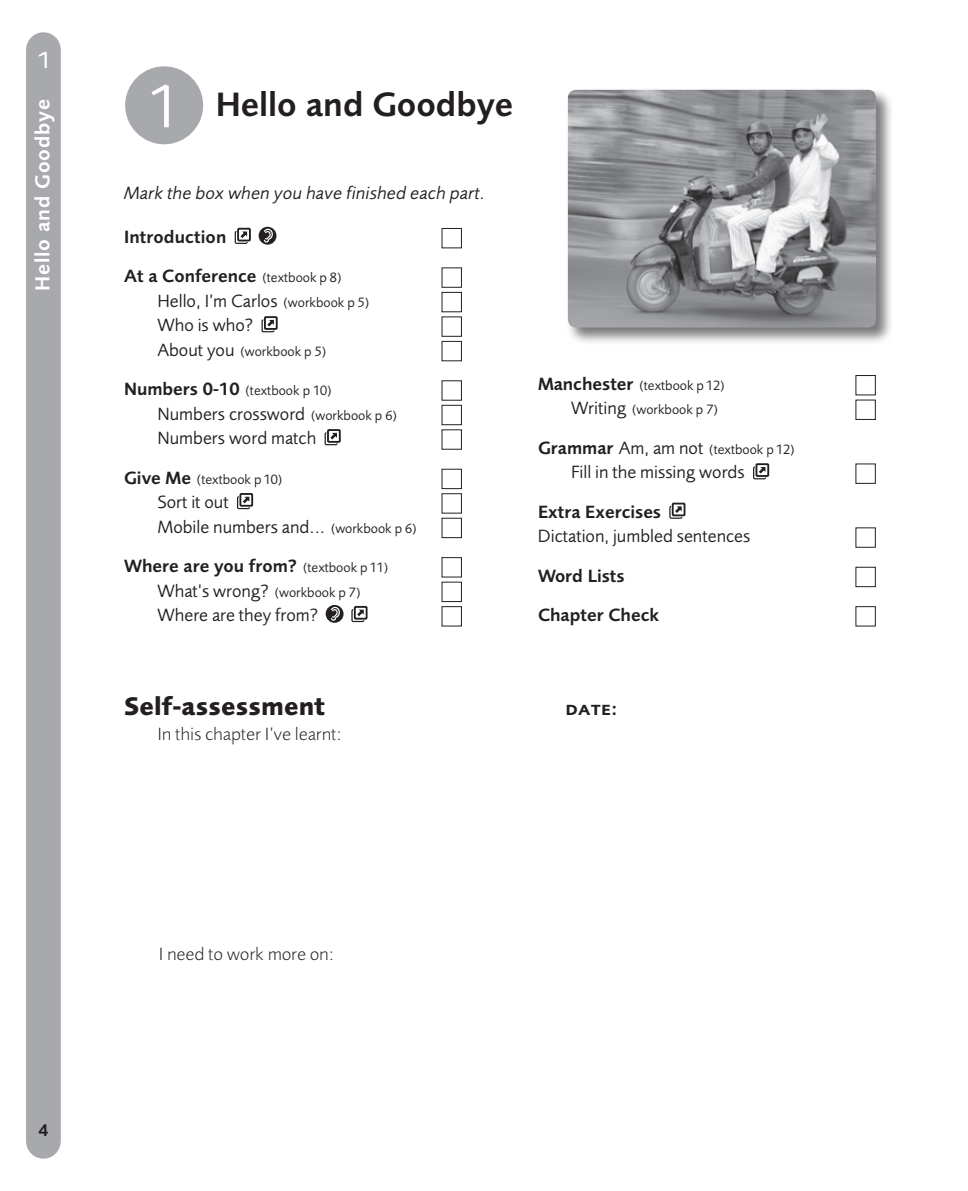
<style>
.page{position:relative;width:968px;height:1191px;background:#fff}
.page>*{position:absolute;margin:0;border:0;box-sizing:border-box;transform-origin:0 0}
.t1{font:600 35px "Foundry Sans";color:#231f20}
.t2{font:31.5px "Foundry Sans Expert";color:#fff}
.t3{font:700 26.25px "Foundry Sans";letter-spacing:.01em;color:#231f20}
.t4{font:600 21px "Foundry Sans";letter-spacing:.04em;color:#fff}
.t5{font:600 19.25px "Foundry Sans Expert";color:#231f20}
.t6{font:18.38px/24.5px "Foundry Sans";color:#231f20}
.t7{font:600 18.38px/39.4px "Foundry Sans";color:#231f20}
.t8{font:300 18.38px "Foundry Sans";color:#231f20}
.t9{font:italic 18.38px "Foundry Sans";letter-spacing:.01em;color:#231f20}
.t10{font:600 17.5px "Foundry Sans";color:#231f20}
.t11{font:14px/24.5px "Foundry Sans";color:#231f20}
.s1{font-weight:400;font-size:63px;color:#fff}
.s2{font-weight:400;font-size:14px}
.s3{font-size:14px}
.s4{font-size:18.38px}
.s5{font-weight:600;font-size:18.38px}
.s6{font-weight:600}
</style>
<div class="page">
<div style="left:26px;top:50px;width:35px;height:1091px;background:#a8a9ad"></div>
<svg style="left:235px;top:228px;width:16px;height:16px"></svg>
<svg style="left:258px;top:227px;width:18px;height:18px"></svg>
<svg style="left:261px;top:316px;width:16px;height:16px"></svg>
<div style="left:441px;top:405px;width:20px;height:20px;border:1px solid #231f20"></div>
<svg style="left:324px;top:429px;width:16px;height:16px"></svg>
<svg style="left:237px;top:493px;width:16px;height:16px"></svg>
<div style="left:441px;top:518px;width:20px;height:20px;border:1px solid #231f20"></div>
<svg style="left:325px;top:605px;width:18px;height:18px"></svg>
<svg style="left:351px;top:606px;width:16px;height:16px"></svg>
<div style="left:125px;top:66px;width:78px;height:78px;background:#a8a9ad;border-radius:50%"></div>
<svg style="left:753px;top:463px;width:16px;height:16px"></svg>
<svg style="left:669px;top:502px;width:16px;height:17px"></svg>
<div style="left:855px;top:567px;width:20px;height:20px;border:1px solid #231f20"></div>
<div style="left:565px;top:87px;width:328px;height:258px;background:#231f20;opacity:.6"></div>
<img style="left:567px;top:90px;width:309px;height:237px">
<h2 class="t2" style="left:38px;top:39px;width:13px">1</h2>
<p class="t4" style="left:30px;top:291px;width:193px;rotate:-90deg">Hello and Goodbye</p>
<h1 class="t1" style="left:148px;top:84px;width:366px"><span class="s1">1</span> Hello and Goodbye</h1>
<p class="t9" style="left:124px;top:182px;width:363px">Mark the box when you have finished each part.</p>
<p class="t7" style="left:124px;top:217px;width:219px">Introduction<br>At a Conference <span class="s2">(textbook p 8)</span></p>
<p class="t6" style="left:157px;top:288px;width:213px">Hello, I’m Carlos <span class="s3">(workbook p 5)<br></span>Who is who?</p>
<p class="t11" style="left:157px;top:339px;width:170px"><span class="s4">About you</span> (workbook p 5)</p>
<p class="t11" style="left:124px;top:378px;width:209px"><span class="s5">Numbers 0-10</span> (textbook p 10)</p>
<p class="t6" style="left:157px;top:401px;width:241px">Numbers crossword <span class="s3">(workbook p 6)<br></span>Numbers word match</p>
<p class="t11" style="left:124px;top:466px;width:159px"><span class="s5">Give Me</span> (textbook p 10)</p>
<p class="t6" style="left:157px;top:489px;width:261px">Sort it out<br>Mobile numbers and... <span class="s3">(workbook p 6)</span></p>
<p class="t6" style="left:157px;top:553px;width:232px;text-indent:-33px"><span class="s6">Where are you from?</span> <span class="s3">(textbook p 11)<br></span>What’s wrong? <span class="s3">(workbook p 7)<br></span>Where are they from?</p>
<p class="t11" style="left:571px;top:373px;width:155px;text-indent:-33px"><span class="s5">Manchester</span> (textbook p 12)<br><span class="s4">Writing</span> (workbook p 7)</p>
<p class="t11" style="left:538px;top:437px;width:258px"><span class="s5">Grammar</span> <span class="s4">Am, am not</span> (textbook p 12)</p>
<p class="t6" style="left:571px;top:460px;width:175px">Fill in the missing words</p>
<p class="t7" style="left:538px;top:492px;width:124px">Extra Exercises</p>
<p class="t6" style="left:538px;top:524px;width:214px">Dictation, jumbled sentences</p>
<p class="t7" style="left:538px;top:556px;width:123px">Word Lists<br>Chapter Check</p>
<h3 class="t3" style="left:124px;top:691px;width:203px">Self-assessment</h3>
<p class="t5" style="left:565px;top:697px;width:54px">date:</p>
<p class="t8" style="left:157px;top:723px;width:186px">In this chapter I’ve learnt:</p>
<p class="t10" style="left:39px;top:1120px;width:12px">4</p>
<p class="t8" style="left:159px;top:943px;width:177px">I need to work more on:</p>
</div>
